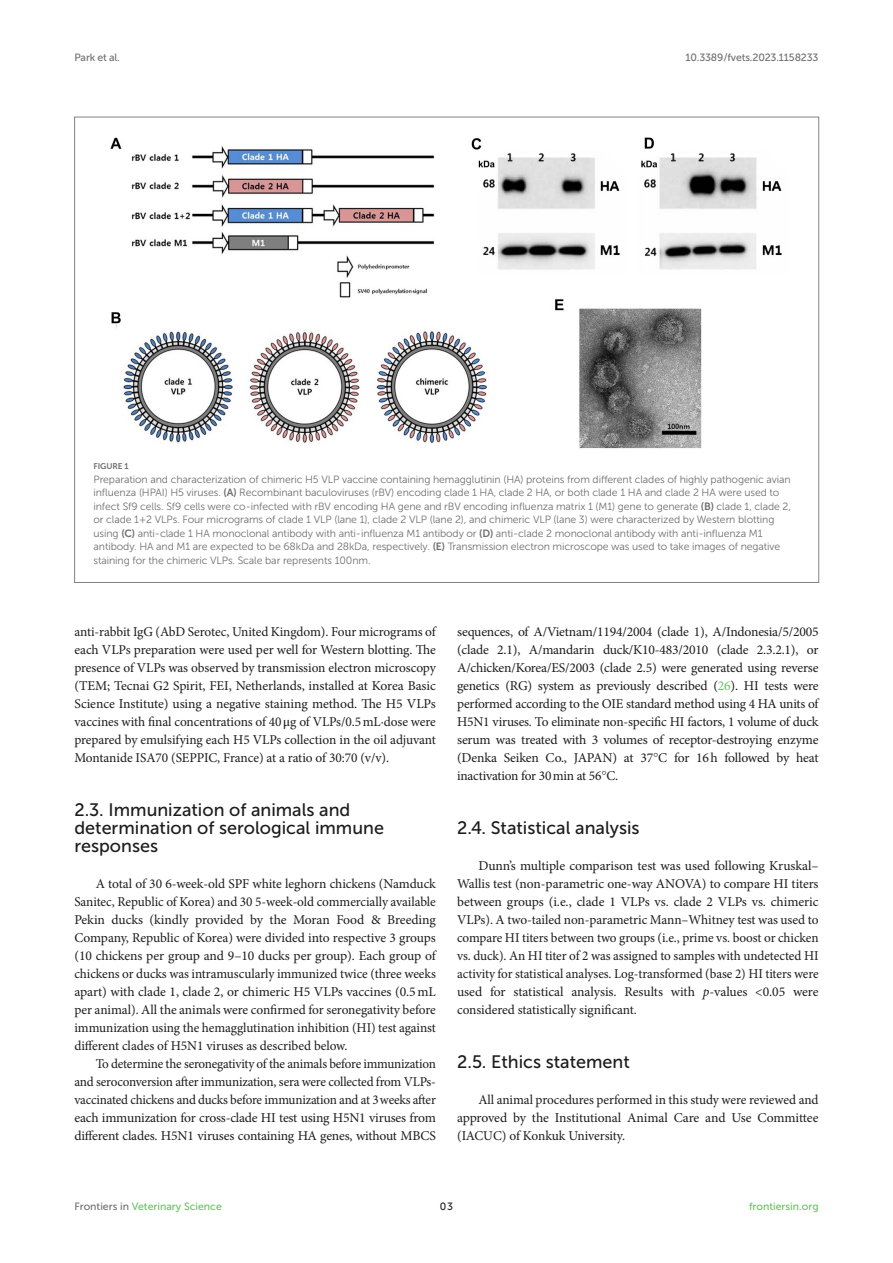
<style>
.page{position:relative;width:893px;height:1263px;background:#fff}
.page>*{position:absolute;margin:0;border:0;box-sizing:border-box;transform-origin:0 0}
.HEAD_2{font:18px/18px "Museo Sans 500";color:#1b1c1b}
.TEXT_FLUSH{font:13.5px/18px "Minion Pro";letter-spacing:-.005em;color:#1b1c1b;text-align:justify}
.TEXT{font:13.5px/18px "Minion Pro";letter-spacing:-.015em;color:#1b1c1b;text-align:justify}
.FIG_LEG{font:10.5px/13.5px "Museo Sans 300";letter-spacing:-.01em;color:#706f70}
.t1{font:10.5px "Museo Sans 500";color:#65c161}
.t2{font:10.5px "Museo Sans 500";letter-spacing:-.015em;color:#706f70}
.t3{font:10.5px "Museo Sans 500";color:#1b1c1b}
.FIG_HD{font:8.25px "Museo Sans 700";letter-spacing:-.01em;color:#706f70}
.s1{font-family:"Museo Sans 700"}
.s2{font-family:"STIX General"}
.s3{color:#65c161}
.s4{font-family:"STIX"}
.s5{font-style:italic}
.s6{color:#706f70}
</style>
<div class="page">
<img style="left:110px;top:137px;width:672px;height:312px">
<p class="t2" style="left:74px;top:51px;width:47px">Park et al.</p>
<p class="t2" style="left:685px;top:51px;width:134px">10.3389/fvets.2023.1158233</p>
<p class="FIG_HD" style="left:94px;top:462px;width:37px">FIGURE 1</p>
<p class="FIG_LEG" style="left:94px;top:472px;width:699px">Preparation and characterization of chimeric H5 VLP vaccine containing hemagglutinin (HA) proteins from different clades of highly pathogenic avian influenza (HPAI) H5 viruses. <span class="s1">(A)</span> Recombinant baculoviruses (rBV) encoding clade 1 HA, clade 2 HA, or both clade 1 HA and clade 2 HA were used to infect Sf9 cells. Sf9 cells were co-infected with rBV encoding HA gene and rBV encoding influenza matrix 1 (M1) gene to generate <span class="s1">(B)</span> clade 1, clade 2, or clade 1 + 2 VLPs. Four micrograms of clade 1 VLP (lane 1), clade 2 VLP (lane 2), and chimeric VLP (lane 3) were characterized by Western blotting using <span class="s1">(C)</span> anti-clade 1 HA monoclonal antibody with anti-influenza M1 antibody or <span class="s1">(D)</span> anti-clade 2 monoclonal antibody with anti-influenza M1 antibody. HA and M1 are expected to be 68 kDa and 28 kDa, respectively. <span class="s1">(E)</span> Transmission electron microscope was used to take images of negative staining for the chimeric VLPs. Scale bar represents 100 nm.</p>
<p class="TEXT_FLUSH" style="left:74px;top:623px;width:363px">anti-rabbit IgG (AbD Serotec, United Kingdom). Four micrograms of each VLPs preparation were used per well for Western blotting. The presence of VLPs was observed by transmission electron microscopy (TEM; Tecnai G2 Spirit, FEI, Netherlands, installed at Korea Basic Science Institute) using a negative staining method. The H5 VLPs vaccines with final concentrations of 40<span class="s2">μ</span>g of VLPs/0.5mL·dose were prepared by emulsifying each H5 VLPs collection in the oil adjuvant Montanide ISA70 (SEPPIC, France) at a ratio of 30:70 (v/v).</p>
<p class="HEAD_2" style="left:74px;top:801px;width:311px">2.3. Immunization of animals and determination of serological immune responses</p>
<p class="TEXT_FLUSH" style="left:74px;top:875px;width:363px;text-indent:21px">A total of 30 6-week-old SPF white leghorn chickens (Namduck Sanitec, Republic of Korea) and 30 5-week-old commercially available Pekin ducks (kindly provided by the Moran Food &amp; Breeding Company, Republic of Korea) were divided into respective 3 groups (10 chickens per group and 9–10 ducks per group). Each group of chickens or ducks was intramuscularly immunized twice (three weeks apart) with clade 1, clade 2, or chimeric H5 VLPs vaccines (0.5mL per animal). All the animals were confirmed for seronegativity before immunization using the hemagglutination inhibition (HI) test against different clades of H5N1 viruses as described below.</p>
<p class="TEXT" style="left:74px;top:1055px;width:363px;text-indent:21px">To determine the seronegativity of the animals before immunization and seroconversion after immunization, sera were collected from VLPs&shy;vaccinated chickens and ducks before immunization and at 3weeks after each immunization for cross-clade HI test using H5N1 viruses from different clades. H5N1 viruses containing HA genes, without MBCS</p>
<p class="TEXT" style="left:457px;top:623px;width:363px">sequences, of A/Vietnam/1194/2004 (clade 1), A/Indonesia/5/2005 (clade 2.1), A/mandarin duck/K10-483/2010 (clade 2.3.2.1), or A/chicken/Korea/ES/2003 (clade 2.5) were generated using reverse genetics (RG) system as previously described (<span class="s3">26</span>). HI tests were performed according to the OIE standard method using 4 HA units of H5N1 viruses. To eliminate non-specific HI factors, 1 volume of duck serum was treated with 3 volumes of receptor-destroying enzyme (Denka Seiken Co., JAPAN) at 37<span class="s4">°</span>C for 16h followed by heat inactivation for 30min at 56<span class="s4">°</span>C.</p>
<p class="HEAD_2" style="left:457px;top:819px;width:184px">2.4. Statistical analysis</p>
<p class="TEXT_FLUSH" style="left:457px;top:857px;width:363px;text-indent:21px">Dunn’s multiple comparison test was used following Kruskal– Wallis test (non-parametric one-way ANOVA) to compare HI titers between groups (i.e., clade 1 VLPs vs. clade 2 VLPs vs. chimeric VLPs). A two-tailed non-parametric Mann–Whitney test was used to compare HI titers between two groups (i.e., prime vs. boost or chicken vs. duck). An HI titer of 2 was assigned to samples with undetected HI activity for statistical analyses. Log-transformed (base 2) HI titers were used for statistical analysis. Results with <span class="s5">p</span>-values &lt;0.05 were considered statistically significant.</p>
<p class="HEAD_2" style="left:457px;top:1053px;width:174px">2.5. Ethics statement</p>
<p class="TEXT_FLUSH" style="left:457px;top:1091px;width:363px;text-indent:21px">All animal procedures performed in this study were reviewed and approved by the Institutional Animal Care and Use Committee (IACUC) of Konkuk University.</p>
<p class="t1" style="left:74px;top:1200px;width:149px"><span class="s6">Frontiers in</span> Veterinary Science</p>
<p class="t3" style="left:440px;top:1200px;width:15px">03</p>
<p class="t1" style="left:749px;top:1200px;width:71px">frontiersin.org</p>
</div>
